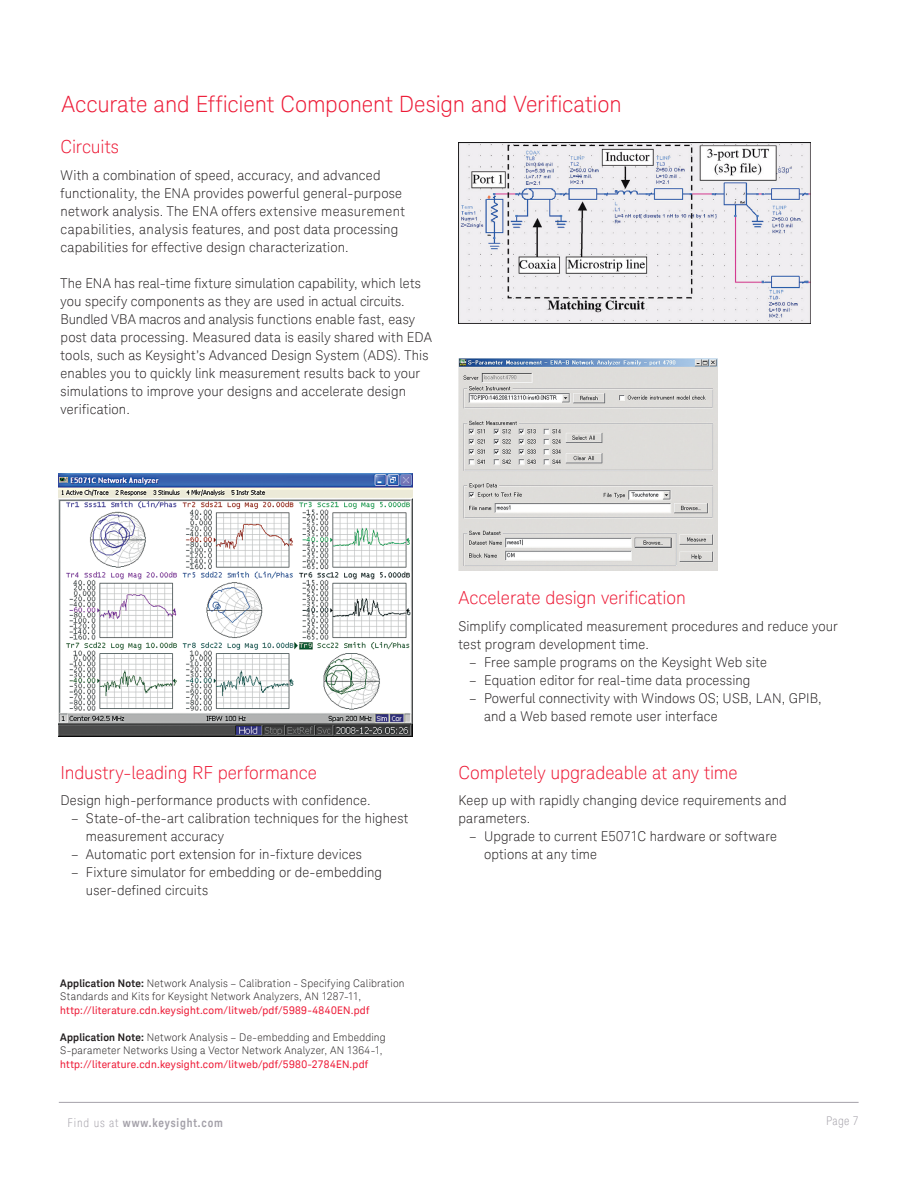
<style>
.page{position:relative;width:918px;height:1188px;background:#fff}
.page>*{position:absolute;margin:0;border:0;box-sizing:border-box;transform-origin:0 0}
.K_Heading_1{font:300 22.5px "Keysight Sans";letter-spacing:-.005em;color:#ed1a36}
.K_Heading_2{font:300 18px "Keysight Sans";letter-spacing:-.005em;color:#ed1a36}
.K_Body_Text{font:300 13.5px/18px "Keysight Sans";letter-spacing:.01em;color:#231f20}
.t1{font:700 12px "Keysight Sans Condensed";letter-spacing:.07em;color:#a4a1a9}
.t2{font:300 condensed 12px "Keysight Sans";color:#a4a1a9}
.K_Captions{font:300 10.5px/13.5px "Keysight Sans";letter-spacing:.02em;color:#231f20}
.K_Captions-2{font:10.5px "Keysight Sans";letter-spacing:.025em;color:#ed1a36}
.s1{font-weight:700}
.s2{font-family:"Keysight Sans";font-weight:300;font-stretch:condensed}
</style>
<div class="page">
<hr style="left:59px;top:1102px;width:800px;height:1px;background:#a4a1a9">
<img style="left:59px;top:474px;width:353px;height:263px">
<img style="left:459px;top:358px;width:258px;height:213px">
<img style="left:459px;top:143px;width:352px;height:181px">
<p class="K_Heading_1" style="left:62px;top:90px;width:562px">Accurate and Efficient Component Design and Verification</p>
<p class="K_Heading_2" style="left:61px;top:136px;width:60px">Circuits</p>
<p class="K_Body_Text" style="left:61px;top:166px;width:346px">With a combination of speed, accuracy, and advanced functionality, the ENA provides powerful general-purpose network analysis. The ENA offers extensive measurement capabilities, analysis features, and post data processing capabilities for effective design characterization.</p>
<p class="K_Body_Text" style="left:61px;top:274px;width:373px">The ENA has real-time fixture simulation capability, which lets you specify components as they are used in actual circuits.<br>Bundled VBA macros and analysis functions enable fast, easy post data processing. Measured data is easily shared with EDA tools, such as Keysight’s Advanced Design System (ADS). This enables you to quickly link measurement results back to your simulations to improve your designs and accelerate design verification.</p>
<p class="K_Heading_2" style="left:60px;top:762px;width:258px">Industry-leading RF performance</p>
<p class="K_Body_Text" style="left:60px;top:791px;width:312px">Design high-performance products with confidence.</p>
<p class="K_Body_Text" style="left:86px;top:809px;width:324px;text-indent:-15px">– State-of-the-art calibration techniques for the highest measurement accuracy</p>
<p class="K_Body_Text" style="left:71px;top:845px;width:292px">– Automatic port extension for in-fixture devices</p>
<p class="K_Body_Text" style="left:86px;top:863px;width:298px;text-indent:-15px">– Fixture simulator for embedding or de-embedding user-defined circuits</p>
<p class="K_Captions" style="left:60px;top:976px;width:346px"><span class="s1">Application Note:</span> Network Analysis – Calibration - Specifying Calibration<br>Standards and Kits for Keysight Network Analyzers, AN 1287-11,</p>
<p class="K_Captions-2" style="left:60px;top:1004px;width:311px">http://literature.cdn.keysight.com/litweb/pdf/5989-4840EN.pdf</p>
<p class="K_Captions" style="left:60px;top:1030px;width:327px"><span class="s1">Application Note:</span> Network Analysis – De-embedding and Embedding<br>S-parameter Networks Using a Vector Network Analyzer, AN 1364-1,</p>
<p class="K_Captions-2" style="left:60px;top:1058px;width:310px">http://literature.cdn.keysight.com/litweb/pdf/5980-2784EN.pdf</p>
<p class="K_Heading_2" style="left:459px;top:587px;width:229px">Accelerate design verification</p>
<p class="K_Body_Text" style="left:459px;top:617px;width:381px">Simplify complicated measurement procedures and reduce your test program development time.</p>
<p class="K_Body_Text" style="left:469px;top:653px;width:299px">– Free sample programs on the Keysight Web site</p>
<p class="K_Body_Text" style="left:469px;top:671px;width:283px">– Equation editor for real-time data processing</p>
<p class="K_Body_Text" style="left:484px;top:689px;width:339px;text-indent:-15px">– Powerful connectivity with Windows OS; USB, LAN, GPIB, and a Web based remote user interface</p>
<p class="K_Heading_2" style="left:459px;top:762px;width:281px">Completely upgradeable at any time</p>
<p class="K_Body_Text" style="left:459px;top:791px;width:330px">Keep up with rapidly changing device requirements and parameters.</p>
<p class="K_Body_Text" style="left:484px;top:827px;width:295px;text-indent:-15px">– Upgrade to current E5071C hardware or software options at any time</p>
<p class="t1" style="left:68px;top:1115px;width:157px"><span class="s2">Find us at</span> www.keysight.com</p>
<p class="t2" style="left:826px;top:1113px;width:34px">Page 7</p>
</div>
